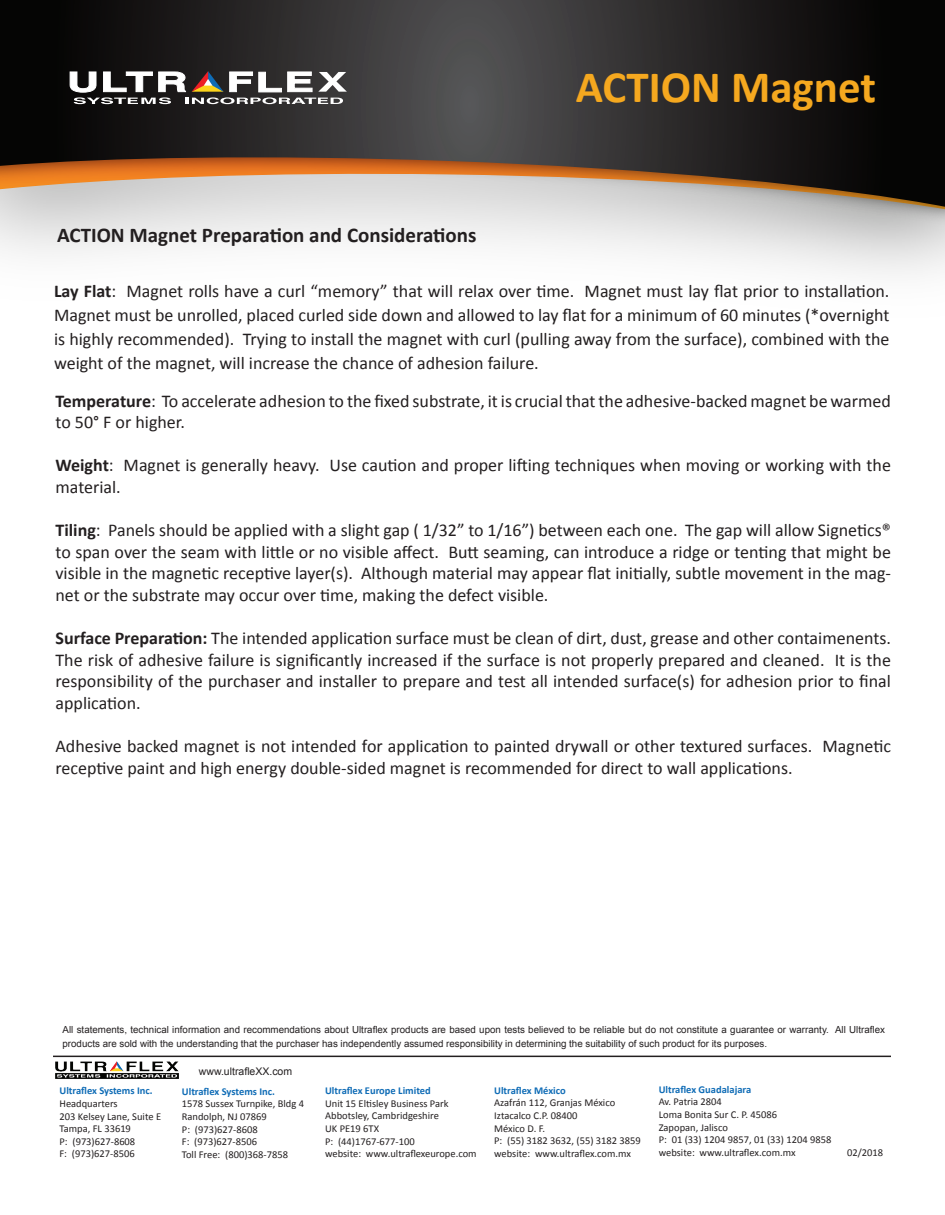
<style>
.page{position:relative;width:945px;height:1215px;background:#fff}
.page>*{position:absolute;margin:0;border:0;box-sizing:border-box;transform-origin:0 0}
.t1{font:700 45px "Calibri";color:#f5a81f}
.t2{font:700 21px "Calibri";color:#231f20}
.t3{font:18px/21.6px "Calibri";color:#231f20;text-align:justify}
.t4{font:10.5px/12.6px "Calibri";color:#231f20}
.t5{font:700 10.5px "Calibri";color:#0f6cb6}
.t6{font:10.5px "Arial";color:#231f20}
.t7{font:9.75px/14.4px "Arial";color:#231f20}
.s1{font-weight:700}
</style>
<div class="page">
<img style="left:0;top:208px;width:945px;height:23px">
<svg style="left:0;top:0;width:945px;height:208px;background:#47403b"></svg>
<hr style="left:53px;top:1056px;width:838px;height:1px;background:#231f20">
<img style="left:56px;top:1062px;width:122px;height:16px">
<svg style="left:69px;top:71px;width:278px;height:33px"></svg>
<p class="t2" style="left:57px;top:222px;width:421px">ACTION Magnet Preparation and Considerations</p>
<p class="t1" style="left:576px;top:58px;width:302px">ACTION Magnet</p>
<p class="t3" style="left:54px;top:279px;width:837px;line-height:24px"><span class="s1">Lay Flat</span>: Magnet rolls have a curl “memory” that will relax over time. Magnet must lay flat prior to installation.<br>Magnet must be unrolled, placed curled side down and allowed to lay flat for a minimum of 60 minutes (*overnight is highly recommended). Trying to install the magnet with curl (pulling away from the surface), combined with the weight of the magnet, will increase the chance of adhesion failure.</p>
<p class="t3" style="left:56px;top:390px;width:837px"><span class="s1">Temperature</span>: To accelerate adhesion to the fixed substrate, it is crucial that the adhesive-backed magnet be warmed to 50° F or higher.</p>
<p class="t3" style="left:56px;top:455px;width:837px"><span class="s1">Weight</span>: Magnet is generally heavy. Use caution and proper lifting techniques when moving or working with the material.</p>
<p class="t3" style="left:56px;top:519px;width:837px"><span class="s1">Tiling</span>: Panels should be applied with a slight gap ( 1/32” to 1/16”) between each one. The gap will allow Signetics® to span over the seam with little or no visible affect. Butt seaming, can introduce a ridge or tenting that might be visible in the magnetic receptive layer(s). Although material may appear flat initially, subtle movement in the mag&shy;net or the substrate may occur over time, making the defect visible.</p>
<p class="t3" style="left:56px;top:627px;width:837px"><span class="s1">Surface Preparation:</span> The intended application surface must be clean of dirt, dust, grease and other contaimenents.<br>The risk of adhesive failure is significantly increased if the surface is not properly prepared and cleaned. It is the responsibility of the purchaser and installer to prepare and test all intended surface(s) for adhesion prior to final application.</p>
<p class="t3" style="left:56px;top:735px;width:837px">Adhesive backed magnet is not intended for application to painted drywall or other textured surfaces. Magnetic receptive paint and high energy double-sided magnet is recommended for direct to wall applications.</p>
<p class="t7" style="left:63px;top:1023px;width:824px">All statements, technical information and recommendations about Ultraflex products are based upon tests believed to be reliable but do not constitute a guarantee or warranty. All Ultraflex products are sold with the understanding that the purchaser has independently assumed responsibility in determining the suitability of such product for its purposes.</p>
<p class="t5" style="left:182px;top:1085px;width:95px">Ultraflex Systems Inc.</p>
<p class="t4" style="left:182px;top:1098px;width:124px">1578 Sussex Turnpike, Bldg 4<br>Randolph, NJ 07869<br>P: (973)627-8608<br>F: (973)627-8506<br>Toll Free: (800)368-7858</p>
<p class="t6" style="left:199px;top:1065px;width:95px">www.ultrafleXX.com</p>
<p class="t5" style="left:659px;top:1083px;width:94px">Ultraflex Guadalajara</p>
<p class="t4" style="left:659px;top:1096px;width:174px">Av. Patria 2804<br>Loma Bonita Sur C. P. 45086<br>Zapopan, Jalisco<br>P: 01 (33) 1204 9857, 01 (33) 1204 9858 website: www.ultraflex.com.mx</p>
<p class="t5" style="left:494px;top:1084px;width:73px">Ultraflex México</p>
<p class="t4" style="left:494px;top:1097px;width:148px">Azafrán 112, Granjas México<br>Iztacalco C.P. 08400<br>México D. F.<br>P: (55) 3182 3632, (55) 3182 3859 website: www.ultraflex.com.mx</p>
<p class="t5" style="left:325px;top:1084px;width:107px">Ultraflex Europe Limited</p>
<p class="t4" style="left:325px;top:1097px;width:153px">Unit 15 Eltisley Business Park<br>Abbotsley, Cambridgeshire<br>UK PE19 6TX<br>P: (44)1767-677-100<br>website: www.ultraflexeurope.com</p>
<p class="t5" style="left:60px;top:1084px;width:95px">Ultraflex Systems Inc.</p>
<p class="t4" style="left:60px;top:1097px;width:103px">Headquarters<br>203 Kelsey Lane, Suite E<br>Tampa, FL 33619<br>P: (973)627-8608<br>F: (973)627-8506</p>
<p class="t4" style="left:847px;top:1146px;width:37px">02/2018</p>
</div>
